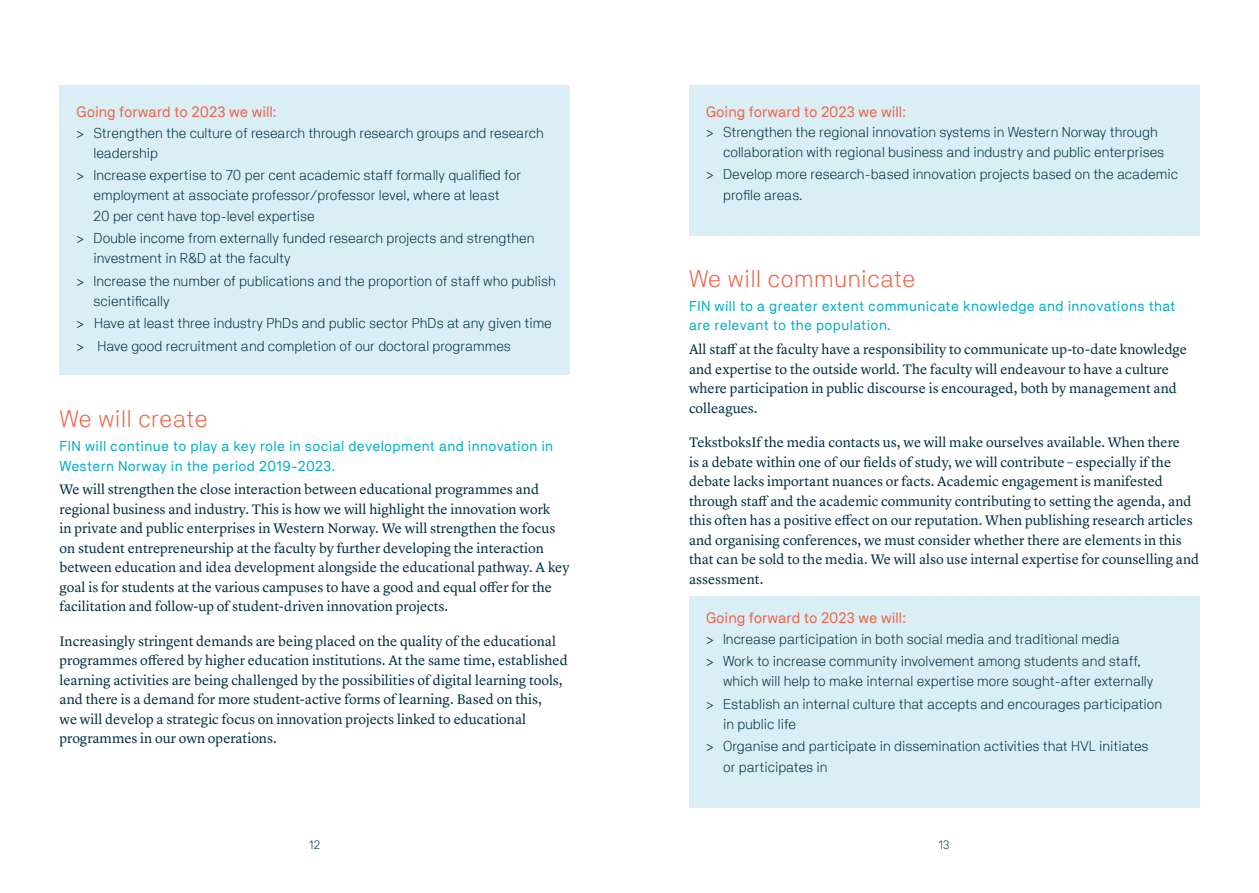
<style>
.page{position:relative;width:1259px;height:893px;background:#fff}
.page>*{position:absolute;margin:0;border:0;box-sizing:border-box;transform-origin:0 0}
.t1{font:300 24px "NB Akademie Std";letter-spacing:.025em;color:#ec644a}
.t2{font:15px "NB Akademie Std";color:#ec644a}
.t3{font:14.25px/19.5px "Lyon Text";color:#002f43}
.t4{font:300 14.25px/20.2px "NB Akademie Std";color:#002f43}
.t5{font:14.25px/19.5px "NB Akademie Std";letter-spacing:.025em;color:#00adc6}
.t6{font:300 12px "NB Akademie Std";color:#002f43}
</style>
<div class="page">
<div style="left:689px;top:85px;width:510px;height:151px;background:#daeef5"></div>
<div style="left:689px;top:596px;width:510px;height:212px;background:#daeef5"></div>
<div style="left:60px;top:85px;width:510px;height:289px;background:#daeef5"></div>
<p class="t2" style="left:77px;top:103px;width:201px">Going forward to 2023 we will:</p>
<p class="t4" style="left:94px;top:122px;width:452px;text-indent:-17px">&gt; Strengthen the culture of research through research groups and research leadership</p>
<p class="t4" style="left:94px;top:165px;width:429px;text-indent:-17px">&gt; Increase expertise to 70 per cent academic staff formally qualified for employment at associate professor/professor level, where at least<br>20 per cent have top-level expertise</p>
<p class="t4" style="left:94px;top:228px;width:442px;text-indent:-17px">&gt; Double income from externally funded research projects and strengthen investment in R&amp;D at the faculty</p>
<p class="t4" style="left:94px;top:270px;width:463px;text-indent:-17px">&gt; Increase the number of publications and the proportion of staff who publish scientifically</p>
<p class="t4" style="left:77px;top:312px;width:477px;line-height:22.4px">&gt; Have at least three industry PhDs and public sector PhDs at any given time &gt; Have good recruitment and completion of our doctoral programmes</p>
<h1 class="t1" style="left:60px;top:405px;width:150px">We will create</h1>
<p class="t5" style="left:60px;top:436px;width:495px">FIN will continue to play a key role in social development and innovation in<br>Western Norway in the period 2019-2023.</p>
<p class="t3" style="left:60px;top:479px;width:511px">We will strengthen the close interaction between educational programmes and regional business and industry. This is how we will highlight the innovation work<br>in private and public enterprises in Western Norway. We will strengthen the focus on student entrepreneurship at the faculty by further developing the interaction between education and idea development alongside the educational pathway. A key goal is for students at the various campuses to have a good and equal offer for the facilitation and follow-up of student-driven innovation projects.</p>
<p class="t3" style="left:60px;top:630px;width:510px">Increasingly stringent demands are being placed on the quality of the educational programmes offered by higher education institutions. At the same time, established learning activities are being challenged by the possibilities of digital learning tools, and there is a demand for more student-active forms of learning. Based on this,<br>we will develop a strategic focus on innovation projects linked to educational programmes in our own operations.</p>
<p class="t2" style="left:706px;top:103px;width:201px">Going forward to 2023 we will:</p>
<p class="t4" style="left:723px;top:121px;width:442px;text-indent:-17px">&gt; Strengthen the regional innovation systems in Western Norway through collaboration with regional business and industry and public enterprises</p>
<p class="t4" style="left:723px;top:164px;width:456px;text-indent:-17px">&gt; Develop more research-based innovation projects based on the academic profile areas.</p>
<h1 class="t1" style="left:689px;top:264px;width:228px">We will communicate</h1>
<p class="t5" style="left:689px;top:296px;width:488px">FIN will to a greater extent communicate knowledge and innovations that are relevant to the population.</p>
<p class="t3" style="left:689px;top:338px;width:499px">All staff at the faculty have a responsibility to communicate up-to-date knowledge and expertise to the outside world. The faculty will endeavour to have a culture where participation in public discourse is encouraged, both by management and colleagues.</p>
<p class="t3" style="left:689px;top:431px;width:512px">TekstboksIf the media contacts us, we will make ourselves available. When there<br>is a debate within one of our fields of study, we will contribute – especially if the debate lacks important nuances or facts. Academic engagement is manifested through staff and the academic community contributing to setting the agenda, and this often has a positive effect on our reputation. When publishing research articles and organising conferences, we must consider whether there are elements in this that can be sold to the media. We will also use internal expertise for counselling and assessment.</p>
<p class="t2" style="left:706px;top:609px;width:201px">Going forward to 2023 we will:</p>
<p class="t4" style="left:706px;top:627px;width:436px;line-height:22.4px">&gt; Increase participation in both social media and traditional media<br>&gt; Work to increase community involvement among students and staff,</p>
<p class="t4" style="left:706px;top:670px;width:457px;line-height:22.4px;text-align:center">which will help to make internal expertise more sought-after externally<br>&gt; Establish an internal culture that accepts and encourages participation</p>
<p class="t4" style="left:706px;top:712px;width:444px;line-height:22.4px;text-indent:17px">in public life<br>&gt; Organise and participate in dissemination activities that HVL initiates</p>
<p class="t4" style="left:723px;top:756px;width:106px">or participates in</p>
<p class="t6" style="left:309px;top:838px;width:12px">12</p>
<p class="t6" style="left:938px;top:838px;width:12px">13</p>
</div>
